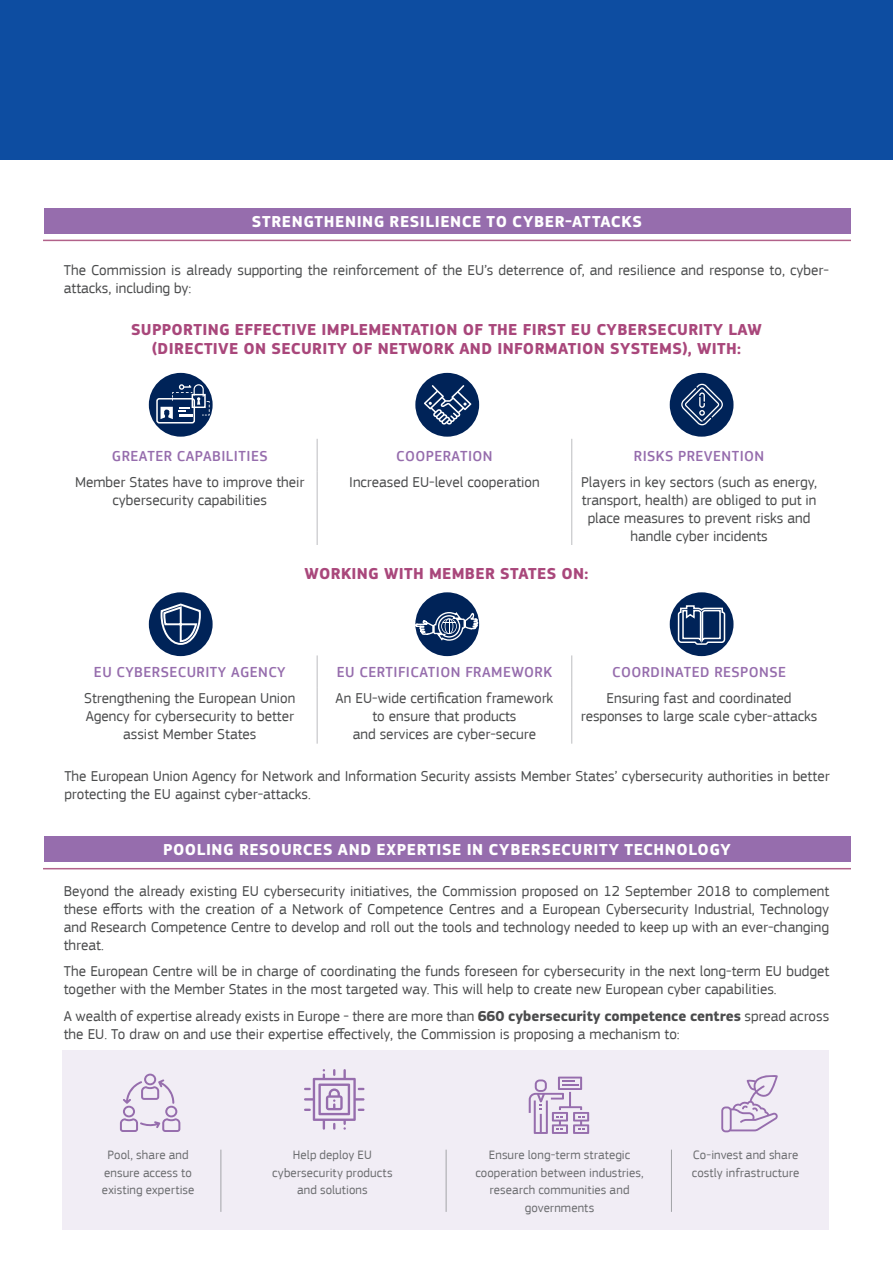
<style>
.page{position:relative;width:893px;height:1263px;background:#fff}
.page>*{position:absolute;margin:0;border:0;box-sizing:border-box;transform-origin:0 0}
.Body_Text{font:700 16.5px/19.8px "EC Square Sans Pro";letter-spacing:.02em;color:#a9477b;text-align:center}
.Subtitle{font:700 16.5px "EC Square Sans Pro";letter-spacing:.035em;color:#fff}
.Body_Text-2{font:15px/18px "EC Square Sans Pro";color:#4b4c4d;text-align:center}
.Sub-title_3{font:500 15px "EC Square Sans Pro";letter-spacing:.03em;color:#966dad}
.body_text{font:12.75px/17.5px "EC Square Sans Pro";letter-spacing:.01em;color:#6c6d70;text-align:center}
.s1{font-weight:700}
</style>
<div class="page">
<hr style="left:317px;top:439px;width:1px;height:32px;background:#bcbdc0">
<hr style="left:571px;top:439px;width:1px;height:32px;background:#bcbdc0">
<hr style="left:317px;top:471px;width:1px;height:74px;background:#bcbdc0">
<hr style="left:571px;top:471px;width:1px;height:74px;background:#bcbdc0">
<hr style="left:317px;top:655px;width:1px;height:33px;background:#bcbdc0">
<hr style="left:571px;top:655px;width:1px;height:33px;background:#bcbdc0">
<hr style="left:317px;top:688px;width:1px;height:56px;background:#bcbdc0">
<hr style="left:571px;top:688px;width:1px;height:56px;background:#bcbdc0">
<div style="left:670px;top:592px;width:63px;height:64px;background:#002358;border-radius:50%"></div>
<svg style="left:677px;top:605px;width:49px;height:42px"></svg>
<div style="left:149px;top:373px;width:64px;height:64px;background:#002358;border-radius:50%"></div>
<div style="left:156px;top:398px;width:39px;height:25px;border:2px solid #fff;border-radius:2px"></div>
<svg style="left:161px;top:384px;width:49px;height:35px"></svg>
<div style="left:415px;top:592px;width:64px;height:64px;background:#002358;border-radius:50%"></div>
<svg style="left:415px;top:611px;width:64px;height:31px"></svg>
<div style="left:149px;top:592px;width:64px;height:64px;background:#002358;border-radius:50%"></div>
<svg style="left:160px;top:603px;width:41px;height:42px"></svg>
<div style="left:670px;top:373px;width:63px;height:64px;background:#002358;border-radius:50%"></div>
<svg style="left:681px;top:383px;width:42px;height:42px"></svg>
<div style="left:415px;top:373px;width:64px;height:64px;background:#002358;border-radius:50%"></div>
<svg style="left:424px;top:385px;width:47px;height:40px"></svg>
<div style="left:63px;top:1050px;width:766px;height:179px;background:#f1edf5"></div>
<hr style="left:220px;top:1150px;width:1px;height:62px;background:#a3a4a8">
<hr style="left:446px;top:1150px;width:1px;height:62px;background:#a3a4a8">
<hr style="left:671px;top:1150px;width:1px;height:62px;background:#a3a4a8">
<svg style="left:721px;top:1075px;width:57px;height:57px"></svg>
<svg style="left:529px;top:1076px;width:60px;height:58px"></svg>
<svg style="left:304px;top:1069px;width:60px;height:61px"></svg>
<svg style="left:120px;top:1073px;width:60px;height:59px"></svg>
<div style="left:44px;top:208px;width:806px;height:26px;background:#966dad"></div>
<div style="left:44px;top:837px;width:806px;height:25px;background:#966dad"></div>
<hr style="left:43px;top:240px;width:808px;height:1px;background:#b2628a">
<hr style="left:43px;top:868px;width:808px;height:1px;background:#b2628a">
<div style="left:0;top:0;width:893px;height:160px;background:#0d4da1"></div>
<p class="Subtitle" style="left:252px;top:212px;width:392px">STRENGTHENING RESILIENCE TO CYBER-ATTACKS</p>
<p class="Body_Text-2" style="left:64px;top:261px;width:767px;text-align:left">The Commission is already supporting the reinforcement of the EU’s deterrence of, and resilience and response to, cyber&shy;attacks, including by:</p>
<p class="Body_Text" style="left:131px;top:320px;width:632px">SUPPORTING EFFECTIVE IMPLEMENTATION OF THE FIRST EU CYBERSECURITY LAW (DIRECTIVE ON SECURITY OF NETWORK AND INFORMATION SYSTEMS), WITH:</p>
<p class="Sub-title_3" style="left:112px;top:447px;width:157px">GREATER CAPABILITIES</p>
<p class="Sub-title_3" style="left:396px;top:447px;width:98px">COOPERATION</p>
<p class="Sub-title_3" style="left:634px;top:447px;width:132px">RISKS PREVENTION</p>
<p class="Body_Text-2" style="left:75px;top:473px;width:231px">Member States have to improve their cybersecurity capabilities</p>
<p class="Body_Text-2" style="left:349px;top:473px;width:192px">Increased EU-level cooperation</p>
<p class="Body_Text-2" style="left:581px;top:473px;width:237px">Players in key sectors (such as energy, transport, health) are obliged to put in place measures to prevent risks and handle cyber incidents</p>
<p class="Body_Text" style="left:305px;top:564px;width:285px">WORKING WITH MEMBER STATES ON:</p>
<p class="Sub-title_3" style="left:94px;top:664px;width:193px">EU CYBERSECURITY AGENCY</p>
<p class="Sub-title_3" style="left:337px;top:664px;width:217px">EU CERTIFICATION FRAMEWORK</p>
<p class="Sub-title_3" style="left:612px;top:664px;width:175px">COORDINATED RESPONSE</p>
<p class="Body_Text-2" style="left:84px;top:689px;width:213px">Strengthening the European Union<br>Agency for cybersecurity to better assist Member States</p>
<p class="Body_Text-2" style="left:336px;top:689px;width:219px">An EU-wide certification framework to ensure that products<br>and services are cyber-secure</p>
<p class="Body_Text-2" style="left:581px;top:689px;width:238px">Ensuring fast and coordinated responses to large scale cyber-attacks</p>
<p class="Body_Text-2" style="left:64px;top:767px;width:767px;text-align:left">The European Union Agency for Network and Information Security assists Member States’ cybersecurity authorities in better protecting the EU against cyber-attacks.</p>
<p class="Subtitle" style="left:163px;top:840px;width:569px">POOLING RESOURCES AND EXPERTISE IN CYBERSECURITY TECHNOLOGY</p>
<p class="Body_Text-2" style="left:64px;top:882px;width:767px;text-align:justify">Beyond the already existing EU cybersecurity initiatives, the Commission proposed on 12 September 2018 to complement these efforts with the creation of a Network of Competence Centres and a European Cybersecurity Industrial, Technology and Research Competence Centre to develop and roll out the tools and technology needed to keep up with an ever-changing threat.</p>
<p class="Body_Text-2" style="left:64px;top:962px;width:767px;text-align:left">The European Centre will be in charge of coordinating the funds foreseen for cybersecurity in the next long-term EU budget together with the Member States in the most targeted way. This will help to create new European cyber capabilities.</p>
<p class="Body_Text-2" style="left:64px;top:1007px;width:767px;text-align:left">A wealth of expertise already exists in Europe - there are more than <span class="s1">660 cybersecurity competence centres</span> spread across the EU. To draw on and use their expertise effectively, the Commission is proposing a mechanism to:</p>
<p class="body_text" style="left:102px;top:1146px;width:94px">Pool, share and ensure access to existing expertise</p>
<p class="body_text" style="left:272px;top:1146px;width:122px">Help deploy EU cybersecurity products and solutions</p>
<p class="body_text" style="left:475px;top:1146px;width:170px">Ensure long-term strategic cooperation between industries, research communities and governments</p>
<p class="body_text" style="left:692px;top:1146px;width:109px;text-align:left">Co-invest and share costly infrastructure</p>
</div>
